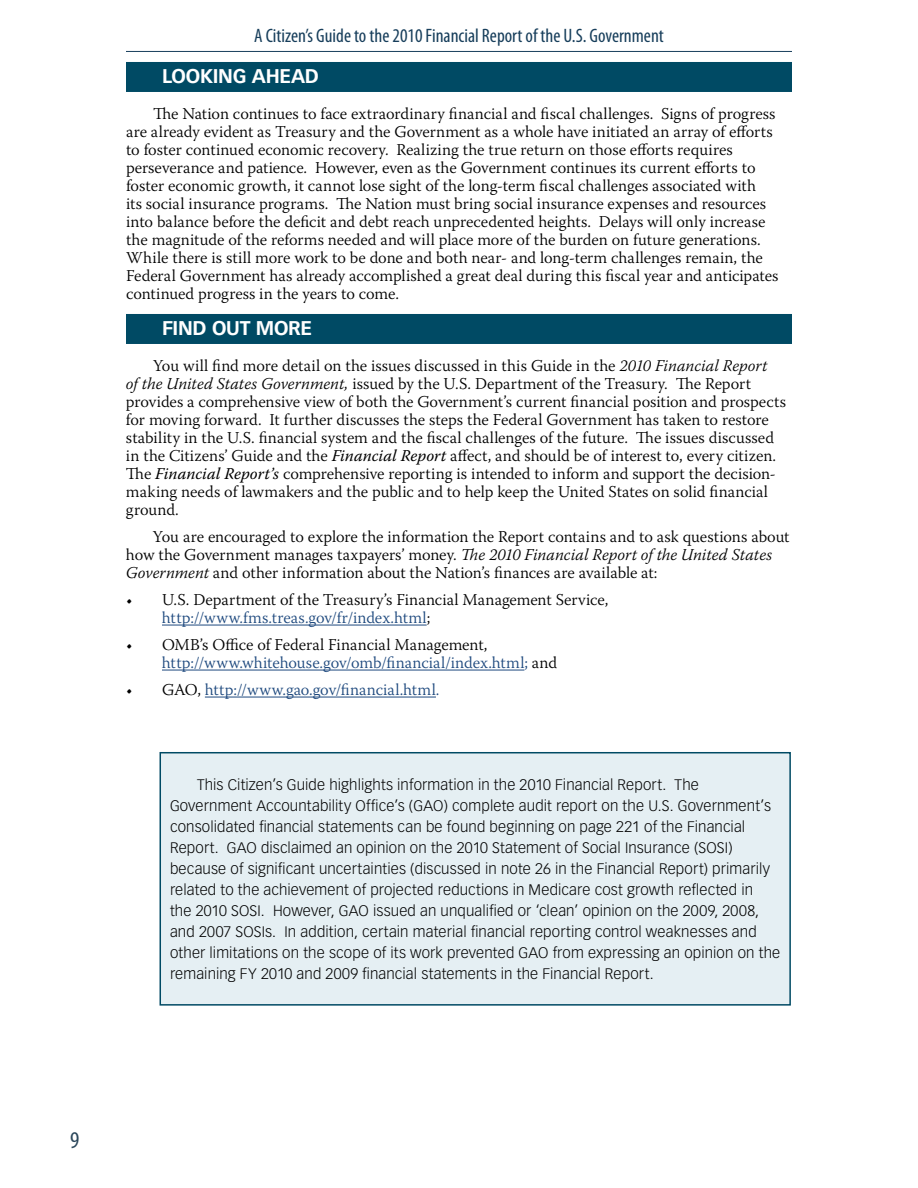
<style>
.page{position:relative;width:918px;height:1188px;background:#fff}
.page>*{position:absolute;margin:0;border:0;box-sizing:border-box;transform-origin:0 0}
.t1{font:condensed 24px "Myriad Pro";color:#2a465a}
.t2{font:condensed 19.5px "Myriad Pro";color:#173e5b}
.Main_Text_Header_3{font:700 19.5px "Vectora LH";letter-spacing:-.015em;color:#fff}
.Body_Text{font:300 16.5px/18px "Warnock Pro";color:#000}
.Body_Text-2{font:300 16.5px/18px "Warnock Pro";letter-spacing:.005em;color:#1e497e}
.t3{font:300 15px/21px "Vectora LH";letter-spacing:.01em;color:#000}
.s1{font-style:italic}
.s2{font-weight:400;font-style:italic}
.s3{color:#1e497e}
.s4{color:#000}
</style>
<div class="page">
<hr style="left:126px;top:51px;width:666px;height:1px;background:#173e5b">
<div style="left:126px;top:62px;width:666px;height:30px;background:#004a64"></div>
<div style="left:126px;top:314px;width:666px;height:30px;background:#004a64"></div>
<hr style="left:162px;top:625px;width:265px;height:1px;background:#1e497e">
<hr style="left:162px;top:670px;width:362px;height:1px;background:#1e497e">
<hr style="left:205px;top:697px;width:231px;height:1px;background:#1e497e">
<div style="left:160px;top:753px;width:630px;height:252px;background:#e5eff3"></div>
<div style="left:160px;top:752px;width:631px;height:254px;border:2px solid #004a64"></div>
<p class="t2" style="left:254px;top:24px;width:411px">A Citizen’s Guide to the 2010 Financial Report of the U.S. Government</p>
<p class="Main_Text_Header_3" style="left:162px;top:64px;width:158px">LOOKING AHEAD</p>
<p class="Body_Text" style="left:126px;top:104px;width:654px;text-indent:27px">The Nation continues to face extraordinary financial and fiscal challenges. Signs of progress are already evident as Treasury and the Government as a whole have initiated an array of efforts to foster continued economic recovery. Realizing the true return on those efforts requires perseverance and patience. However, even as the Government continues its current efforts to foster economic growth, it cannot lose sight of the long-term fiscal challenges associated with<br>its social insurance programs. The Nation must bring social insurance expenses and resources into balance before the deficit and debt reach unprecedented heights. Delays will only increase the magnitude of the reforms needed and will place more of the burden on future generations.<br>While there is still more work to be done and both near- and long-term challenges remain, the Federal Government has already accomplished a great deal during this fiscal year and anticipates continued progress in the years to come.</p>
<p class="Main_Text_Header_3" style="left:162px;top:316px;width:152px">FIND OUT MORE</p>
<p class="Body_Text" style="left:126px;top:356px;width:661px;text-indent:27px">You will find more detail on the issues discussed in this Guide in the <span class="s1">2010 Financial Report<br>of the United States Government,</span> issued by the U.S. Department of the Treasury. The Report provides a comprehensive view of both the Government’s current financial position and prospects for moving forward. It further discusses the steps the Federal Government has taken to restore stability in the U.S. financial system and the fiscal challenges of the future. The issues discussed in the Citizens’ Guide and the <span class="s2">Financial Report</span> affect, and should be of interest to, every citizen.<br>The <span class="s2">Financial Report’s</span> comprehensive reporting is intended to inform and support the decision&shy;making needs of lawmakers and the public and to help keep the United States on solid financial ground.</p>
<p class="Body_Text" style="left:126px;top:527px;width:665px;text-indent:27px">You are encouraged to explore the information the Report contains and to ask questions about how the Government manages taxpayers’ money. <span class="s1">The 2010 Financial Report of the United States<br>Government</span> and other information about the Nation’s finances are available at:</p>
<p class="Body_Text" style="left:162px;top:590px;width:448px;text-indent:-36px">• U.S. Department of the Treasury’s Financial Management Service, <span class="s3">http://www.fms.treas.gov/fr/index.html</span>;</p>
<p class="Body_Text-2" style="left:162px;top:635px;width:397px;text-indent:-36px"><span class="s4">• OMB’s Office of Federal Financial Management, </span>http://www.whitehouse.gov/omb/financial/index.html; <span class="s4">and</span></p>
<p class="Body_Text-2" style="left:126px;top:680px;width:315px"><span class="s4">• GAO,</span> http://www.gao.gov/financial.html.</p>
<p class="t3" style="left:170px;top:774px;width:612px;text-indent:27px">This Citizen’s Guide highlights information in the 2010 Financial Report. The Government Accountability Office’s (GAO) complete audit report on the U.S. Government’s consolidated financial statements can be found beginning on page 221 of the Financial Report. GAO disclaimed an opinion on the 2010 Statement of Social Insurance (SOSI) because of significant uncertainties (discussed in note 26 in the Financial Report) primarily related to the achievement of projected reductions in Medicare cost growth reflected in<br>the 2010 SOSI. However, GAO issued an unqualified or ‘clean’ opinion on the 2009, 2008, and 2007 SOSIs. In addition, certain material financial reporting control weaknesses and other limitations on the scope of its work prevented GAO from expressing an opinion on the remaining FY 2010 and 2009 financial statements in the Financial Report.</p>
<h1 class="t1" style="left:70px;top:1125px;width:11px">9</h1>
</div>
